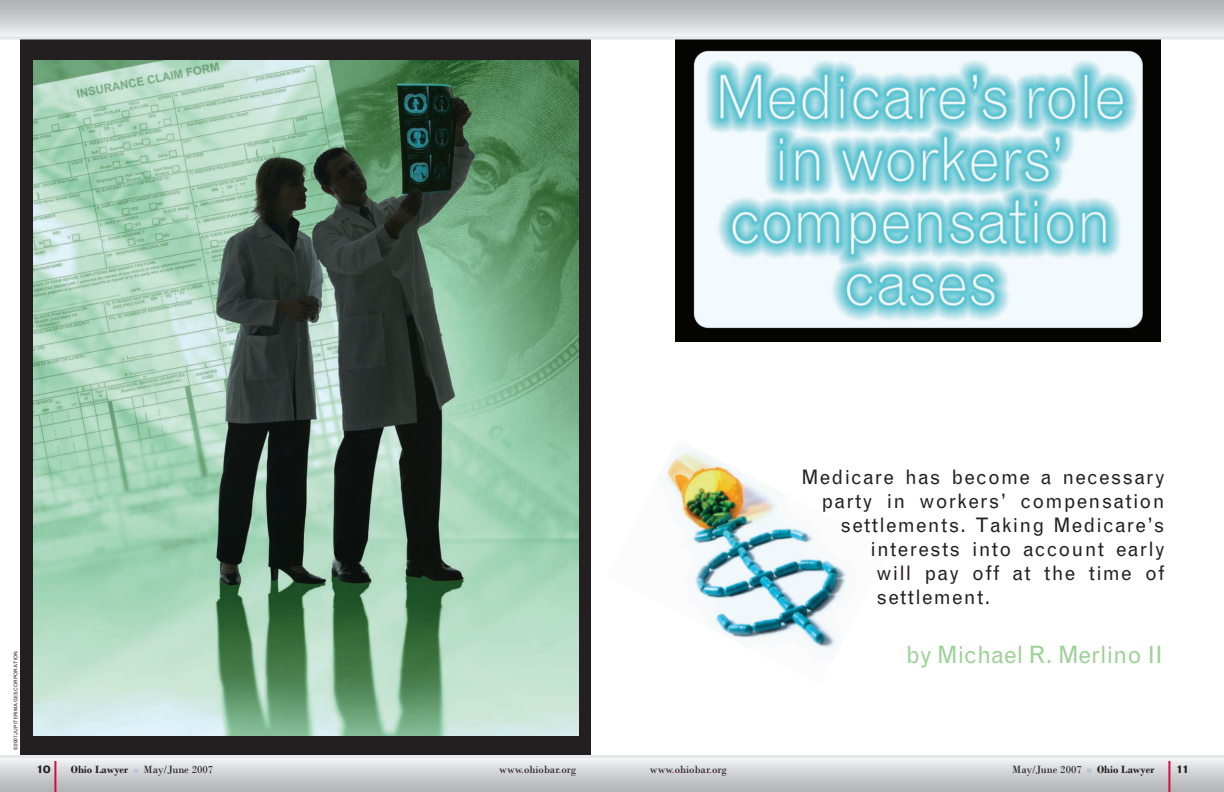
<style>
.page{position:relative;width:1224px;height:792px;background:#fff}
.page>*{position:absolute;margin:0;border:0;box-sizing:border-box;transform-origin:0 0}
.t1{font:24px "Grotesque";color:#9ed198}
.t2{font:20px "Grotesque";letter-spacing:.06em;color:#231f20}
.t3{font:11px "Bodoni";color:#231f20}
.t4{font:700 expanded 11px "Grotesque";color:#231f20}
.t5{font:5px "Grotesque";letter-spacing:.005em;color:#231f20}
.s1{font-size:5.3px}
.s2{font-weight:700}
.s3{color:#b9c5dc}
.s4{color:#d20d44}
</style>
<div class="page">
<div style="left:20px;top:28px;width:571px;height:740px;background:#231f20"></div>
<img style="left:675px;top:40px;width:486px;height:302px">
<img style="left:34px;top:61px;width:544px;height:675px">
<svg style="left:0;top:0;width:1224px;height:40px;background:#cdced0"></svg>
<svg style="left:0;top:755px;width:1224px;height:37px;background:#d1d2d4"></svg>
<hr style="left:54px;top:761px;width:2px;height:31px;background:#d20d44">
<hr style="left:1168px;top:761px;width:2px;height:31px;background:#d20d44">
<img style="left:666px;top:450px;width:182px;height:202px">
<p class="t5" style="left:13px;top:750px;width:100px;rotate:-90deg">©<span class="s1">2007</span> JUPITERIMAGES CORPORATION</p>
<p class="t2" style="left:802px;top:466px;width:365px">Medicare has become a necessary</p>
<p class="t2" style="left:822px;top:490px;width:345px">party in workers’ compensation</p>
<p class="t2" style="left:841px;top:514px;width:326px">settlements. Taking Medicare’s</p>
<p class="t2" style="left:871px;top:538px;width:296px">interests into account early</p>
<p class="t2" style="left:877px;top:562px;width:290px">will pay off at the time of</p>
<p class="t2" style="left:877px;top:586px;width:115px">settlement.</p>
<p class="t1" style="left:906px;top:641px;width:259px">by Michael R. Merlino II</p>
<p class="t4" style="left:37px;top:763px;width:15px">10</p>
<p class="t3" style="left:71px;top:762px;width:144px"><span class="s2">Ohio Lawyer</span> <span class="s3">■</span> May/June 2007</p>
<p class="t3" style="left:499px;top:762px;width:79px">www<span class="s4">.</span>ohiobar<span class="s4">.</span>org</p>
<p class="t3" style="left:650px;top:762px;width:79px">www<span class="s4">.</span>ohiobar<span class="s4">.</span>org</p>
<p class="t3" style="left:1012px;top:762px;width:144px">May/June 2007 <span class="s3">■</span> <span class="s2">Ohio Lawyer</span></p>
<p class="t4" style="left:1177px;top:763px;width:13px">11</p>
</div>
